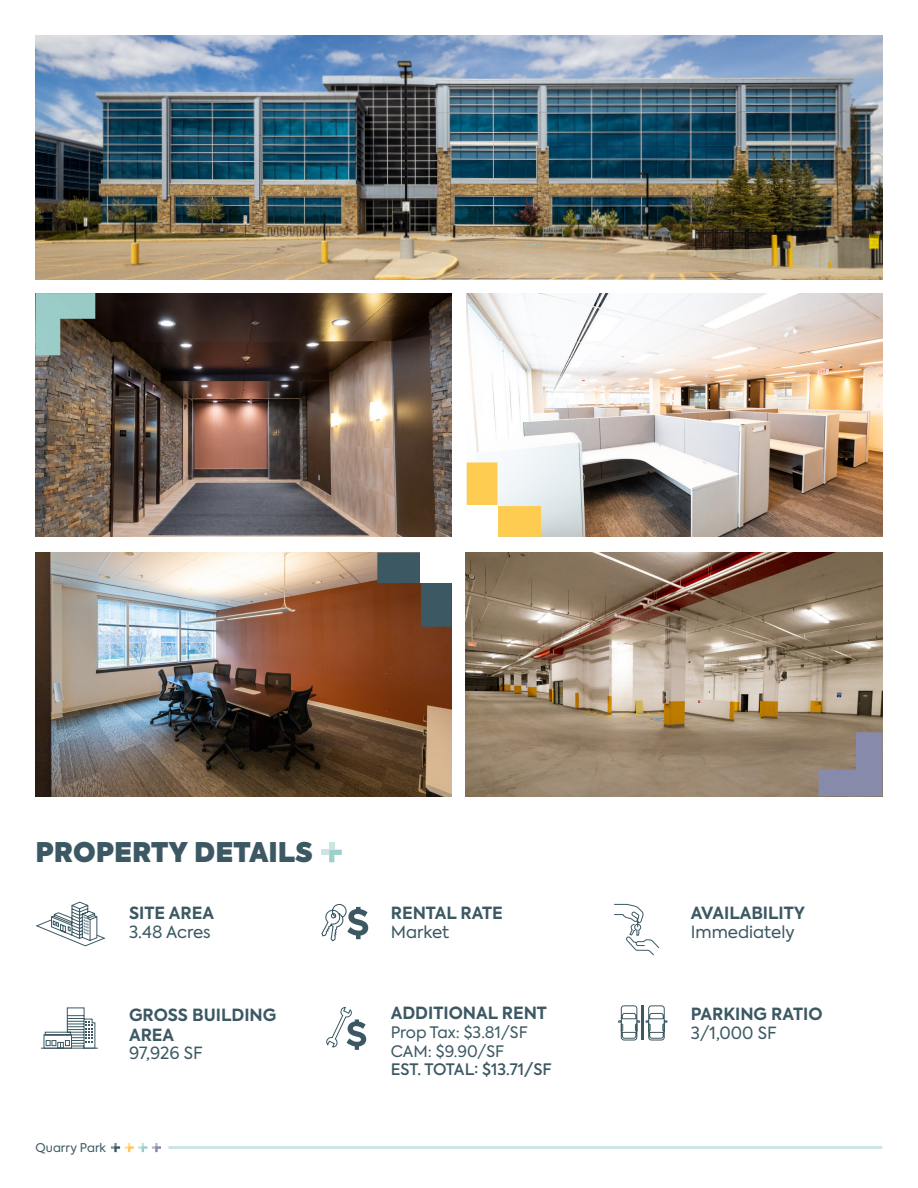
<style>
.page{position:relative;width:918px;height:1188px;background:#fff}
.page>*{position:absolute;margin:0;border:0;box-sizing:border-box;transform-origin:0 0}
.t1{font:800 27px "Axiforma";color:#3c5863}
.t2{font:700 16.65px/20.1px "Axiforma";color:#3c5863}
.t3{font:16.65px "Axiforma";color:#3c5863}
.t4{font:15.75px/18.8px "Axiforma";color:#3c5863}
.t5{font:12px "Axiforma";color:#3c5863}
.s1{font-weight:500}
</style>
<div class="page">
<hr style="left:168px;top:1146px;width:714px;height:3px;background:#cde5e2">
<svg style="left:111px;top:1143px;width:50px;height:9px"></svg>
<img style="left:36px;top:36px;width:846px;height:243px">
<img style="left:36px;top:293px;width:416px;height:244px">
<img style="left:36px;top:552px;width:416px;height:244px">
<img style="left:466px;top:552px;width:416px;height:244px">
<svg style="left:36px;top:293px;width:59px;height:62px;background:#809b92"></svg>
<svg style="left:818px;top:732px;width:64px;height:64px;background:#8b8693"></svg>
<svg style="left:377px;top:552px;width:75px;height:75px;background:#554b43"></svg>
<div style="left:421px;top:550px;width:33px;height:33px;background:#fff"></div>
<img style="left:467px;top:293px;width:415px;height:244px">
<svg style="left:467px;top:462px;width:74px;height:75px"></svg>
<div style="left:464px;top:506px;width:34px;height:32px;background:#fff"></div>
<svg style="left:618px;top:1005px;width:50px;height:36px"></svg>
<hr style="left:642px;top:1005px;width:2px;height:35px;background:#3c5863">
<svg style="left:321px;top:903px;width:47px;height:39px"></svg>
<svg style="left:614px;top:903px;width:46px;height:53px"></svg>
<svg style="left:35px;top:901px;width:71px;height:46px"></svg>
<svg style="left:43px;top:1007px;width:53px;height:41px"></svg>
<hr style="left:41px;top:1048px;width:57px;height:1px;background:#3c5863">
<svg style="left:322px;top:850px;width:20px;height:12px"></svg>
<div style="left:329px;top:842px;width:5px;height:8px;background:#cde5e2"></div>
<svg style="left:326px;top:1007px;width:40px;height:43px"></svg>
<p class="t1" style="left:36px;top:833px;width:279px">PROPERTY DETAILS</p>
<p class="t2" style="left:129px;top:903px;width:86px">SITE AREA</p>
<p class="t3" style="left:129px;top:921px;width:83px">3.48 Acres</p>
<p class="t2" style="left:129px;top:1005px;width:149px">GROSS BUILDING<br>AREA</p>
<p class="t3" style="left:129px;top:1043px;width:75px">97,926 SF</p>
<p class="t5" style="left:36px;top:1140px;width:72px">Quarry Park</p>
<p class="t2" style="left:391px;top:903px;width:114px">RENTAL RATE</p>
<p class="t3" style="left:391px;top:921px;width:60px">Market</p>
<p class="t2" style="left:391px;top:1004px;width:158px">ADDITIONAL RENT</p>
<p class="t4" style="left:391px;top:1023px;width:163px">Prop Tax: $3.81/SF<br>CAM: $9.90/SF<br><span class="s1">EST. TOTAL: $13.71/SF</span></p>
<p class="t2" style="left:691px;top:903px;width:116px">AVAILABILITY</p>
<p class="t3" style="left:691px;top:921px;width:105px">Immediately</p>
<p class="t2" style="left:691px;top:1004px;width:133px">PARKING RATIO</p>
<p class="t3" style="left:691px;top:1022px;width:87px">3/1,000 SF</p>
</div>
